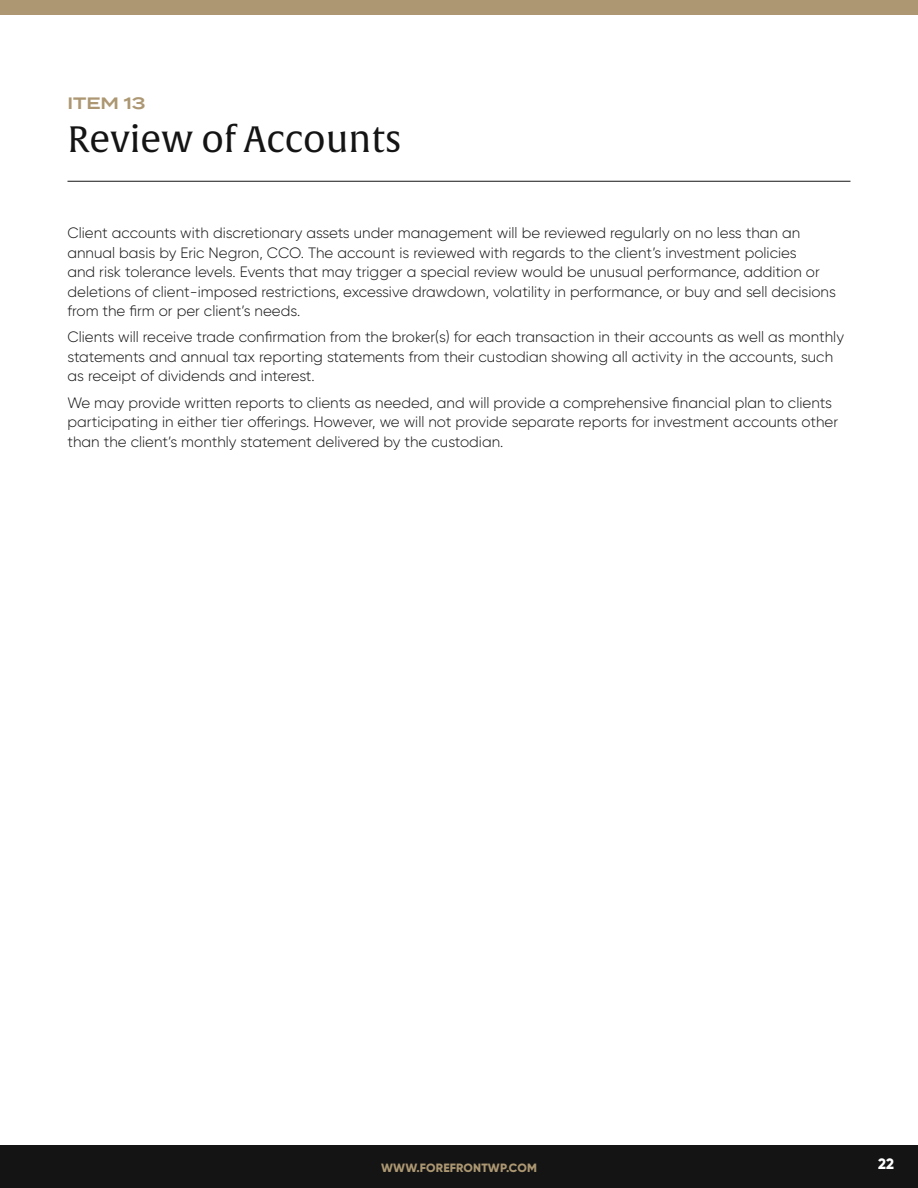
<style>
.page{position:relative;width:918px;height:1188px;background:#fff}
.page>*{position:absolute;margin:0;border:0;box-sizing:border-box;transform-origin:0 0}
.t1{font:36px "Alverata";color:#141414}
.t2{font:600 16.5px "Termina";color:#ac9772}
.t3{font:300 15px/19.5px "Gilroy";color:#141414}
.t4{font:800 15px "Gilroy";color:#fff}
.t5{font:800 12px "Gilroy";letter-spacing:.01em;color:#ac9772}
</style>
<div class="page">
<div style="left:0;top:0;width:918px;height:14px;background:#ac9772"></div>
<div style="left:0;top:1146px;width:918px;height:42px;background:#141414"></div>
<hr style="left:68px;top:181px;width:782px;height:1px;background:#141414">
<p class="t2" style="left:68px;top:91px;width:80px">ITEM 13</p>
<h1 class="t1" style="left:68px;top:117px;width:336px">Review of Accounts</h1>
<p class="t3" style="left:67px;top:223px;width:770px">Client accounts with discretionary assets under management will be reviewed regularly on no less than an annual basis by Eric Negron, CCO. The account is reviewed with regards to the client’s investment policies<br>and risk tolerance levels. Events that may trigger a special review would be unusual performance, addition or deletions of client-imposed restrictions, excessive drawdown, volatility in performance, or buy and sell decisions from the firm or per client’s needs.</p>
<p class="t3" style="left:67px;top:327px;width:778px">Clients will receive trade confirmation from the broker(s) for each transaction in their accounts as well as monthly statements and annual tax reporting statements from their custodian showing all activity in the accounts, such as receipt of dividends and interest.</p>
<p class="t3" style="left:67px;top:392px;width:772px">We may provide written reports to clients as needed, and will provide a comprehensive financial plan to clients participating in either tier offerings. However, we will not provide separate reports for investment accounts other than the client’s monthly statement delivered by the custodian.</p>
<p class="t5" style="left:381px;top:1160px;width:157px">WWW.FOREFRONTWP.COM</p>
<p class="t4" style="left:878px;top:1155px;width:18px">22</p>
</div>
